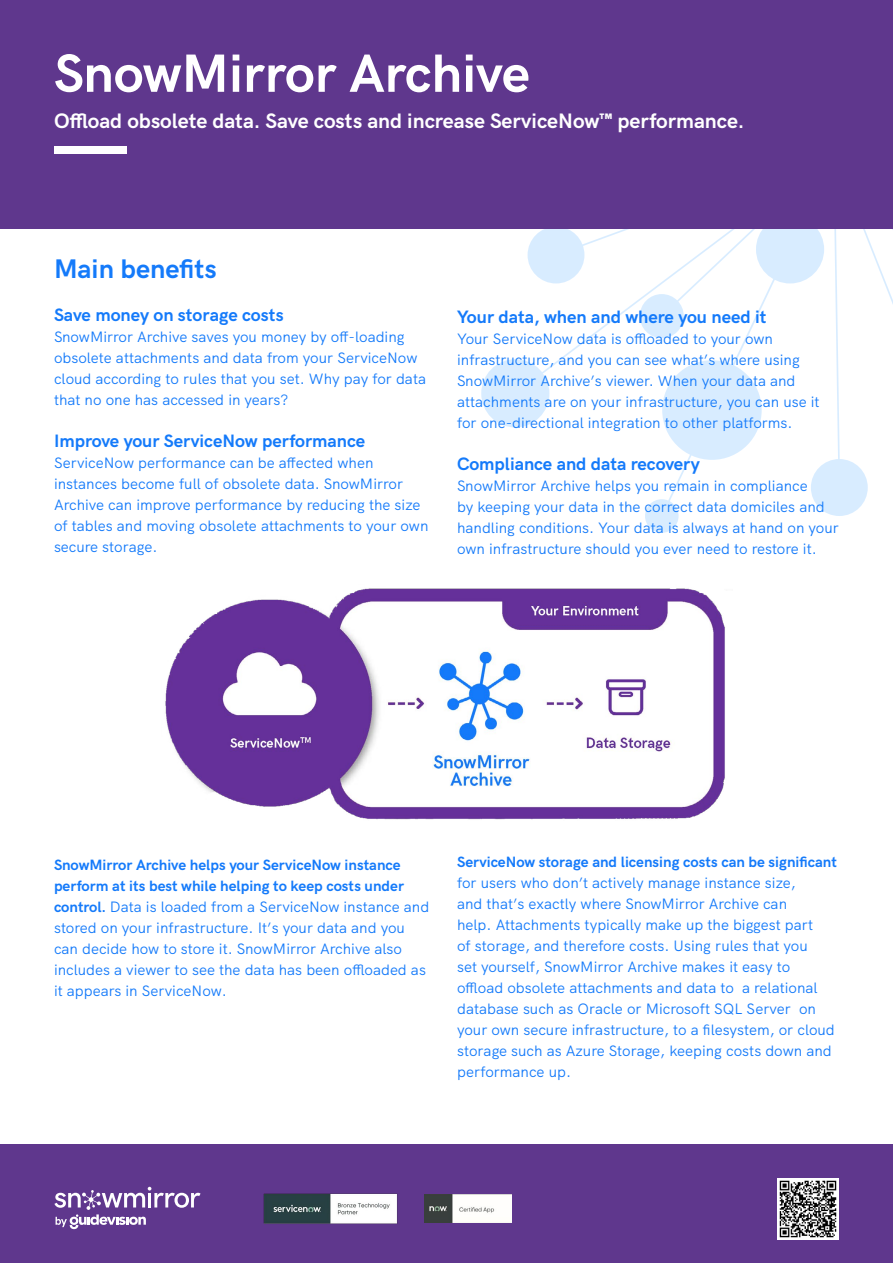
<style>
.page{position:relative;width:893px;height:1263px;background:#fff}
.page>*{position:absolute;margin:0;border:0;box-sizing:border-box;transform-origin:0 0}
.t1{font:54px "HK Grotesk Bold Legacy";color:#fff}
.t2{font:27px "HK Grotesk Bold Legacy";color:#147afa}
.t3{font:21px "HK Grotesk Bold Legacy";color:#fff}
.t4{font:18px "HK Grotesk Bold Legacy";color:#147afa}
.t5{font:15px/21px "HK Grotesk";color:#147afa}
.t6{font:15px/21px "HK Grotesk Bold Legacy";color:#147afa}
.s1{font-family:"HK Grotesk Bold Legacy"}
</style>
<div class="page">
<div style="left:528px;top:226px;width:56px;height:57px;background:#d8ecff;border-radius:50%"></div>
<div style="left:481px;top:359px;width:68px;height:68px;background:#d8ecff;border-radius:50%"></div>
<div style="left:645px;top:499px;width:34px;height:34px;background:#d8ecff;border-radius:50%"></div>
<svg style="left:548px;top:229px;width:345px;height:285px"></svg>
<div style="left:0;top:0;width:893px;height:229px;background:#5f378d"></div>
<div style="left:0;top:1144px;width:893px;height:119px;background:#5f378d"></div>
<svg style="left:54px;top:1187px;width:147px;height:42px"></svg>
<img style="left:263px;top:1193px;width:135px;height:31px">
<img style="left:424px;top:1194px;width:87px;height:29px">
<img style="left:165px;top:588px;width:560px;height:232px">
<div style="left:55px;top:146px;width:72px;height:7px;background:#fff"></div>
<img style="left:778px;top:1178px;width:61px;height:61px">
<h1 class="t1" style="left:54px;top:33px;width:477px">SnowMirror Archive</h1>
<h3 class="t3" style="left:54px;top:105px;width:692px">Offload obsolete data. Save costs and increase ServiceNow™ performance.</h3>
<h2 class="t2" style="left:54px;top:249px;width:164px">Main benefits</h2>
<p class="t4" style="left:54px;top:301px;width:231px">Save money on storage costs</p>
<p class="t5" style="left:54px;top:325px;width:374px">SnowMirror Archive saves you money by off-loading obsolete attachments and data from your ServiceNow cloud according to rules that you set. Why pay for data that no one has accessed in years?</p>
<p class="t4" style="left:54px;top:427px;width:313px">Improve your ServiceNow performance</p>
<p class="t5" style="left:54px;top:451px;width:376px">ServiceNow performance can be affected when instances become full of obsolete data. SnowMirror Archive can improve performance by reducing the size of tables and moving obsolete attachments to your own secure storage.</p>
<p class="t4" style="left:457px;top:303px;width:311px">Your data, when and where you need it</p>
<p class="t5" style="left:457px;top:327px;width:364px">Your ServiceNow data is offloaded to your own infrastructure, and you can see what’s where using SnowMirror Archive’s viewer. When your data and attachments are on your infrastructure, you can use it for one-directional integration to other platforms.</p>
<p class="t4" style="left:457px;top:450px;width:244px">Compliance and data recovery</p>
<p class="t5" style="left:457px;top:474px;width:383px">SnowMirror Archive helps you remain in compliance<br>by keeping your data in the correct data domiciles and handling conditions. Your data is always at hand on your own infrastructure should you ever need to restore it.</p>
<p class="t6" style="left:54px;top:853px;width:351px">SnowMirror Archive helps your ServiceNow instance perform at its best while helping to keep costs under</p>
<p class="t5" style="left:54px;top:894px;width:377px"><span class="s1">control.</span> Data is loaded from a ServiceNow instance and stored on your infrastructure. It’s your data and you can decide how to store it. SnowMirror Archive also includes a viewer to see the data has been offloaded as it appears in ServiceNow.</p>
<p class="t6" style="left:457px;top:850px;width:381px">ServiceNow storage and licensing costs can be significant</p>
<p class="t5" style="left:457px;top:871px;width:379px">for users who don’t actively manage instance size,<br>and that’s exactly where SnowMirror Archive can<br>help. Attachments typically make up the biggest part<br>of storage, and therefore costs. Using rules that you<br>set yourself, SnowMirror Archive makes it easy to offload obsolete attachments and data to a relational database such as Oracle or Microsoft SQL Server on your own secure infrastructure, to a filesystem, or cloud storage such as Azure Storage, keeping costs down and performance up.</p>
</div>
